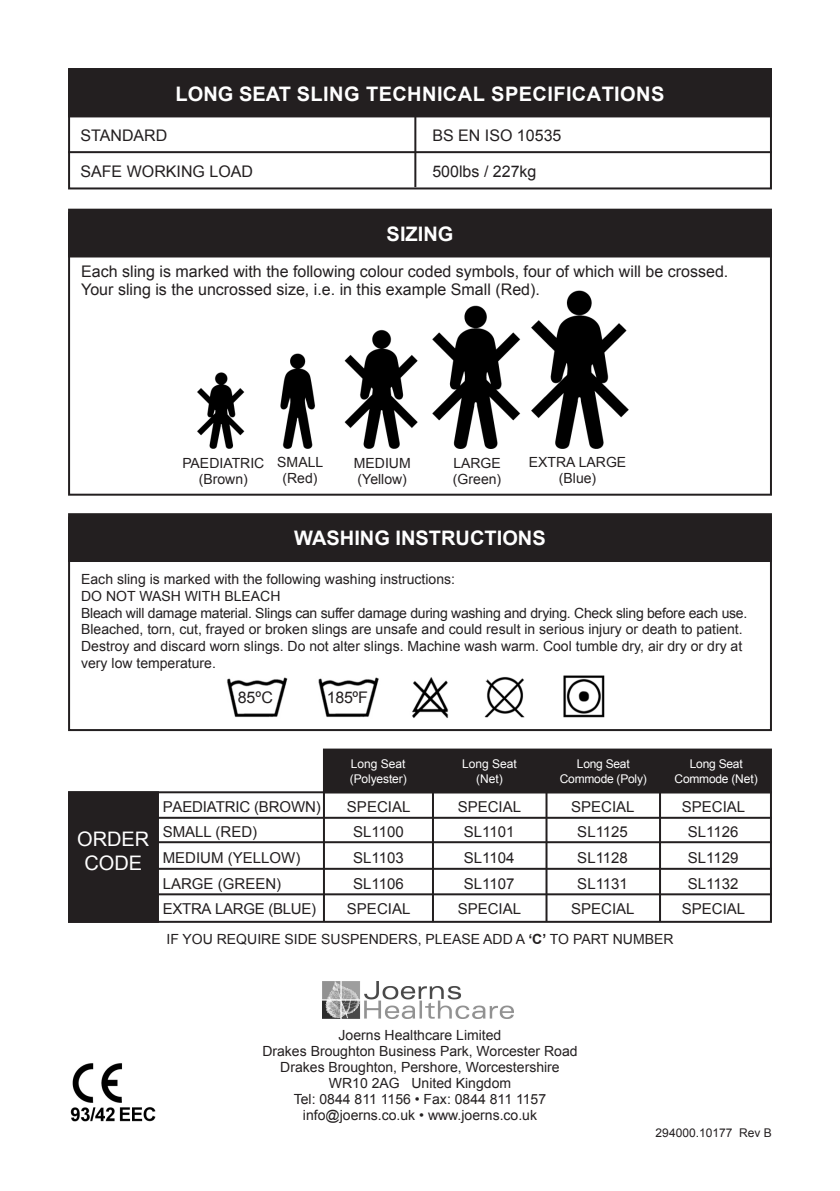
<style>
.page{position:relative;width:840px;height:1191px;background:#fff}
.page>*{position:absolute;margin:0;border:0;box-sizing:border-box;transform-origin:0 0}
.t1{font:700 20px "Arial";letter-spacing:.02em;color:#fff}
.t2{font:700 20px "Arial";color:#fff}
.t3{font:20px "Arial";color:#fff}
.t4{font:16px/18.8px "Arial";color:#231f20}
.t5{font:15px "Arial";color:#231f20}
.t6{font:15px "Arial";letter-spacing:-.02em;color:#231f20}
.t7{font:14px/16.8px "Arial";color:#231f20}
.t8{font:14px "Arial";letter-spacing:-.02em;color:#231f20}
.t9{font:12px "Arial";letter-spacing:-.02em;color:#fff}
.t10{font:12px "Arial";color:#231f20}
.t11{font:12px "Arial";color:#fff}
.s1{font-weight:700}
</style>
<div class="page">
<img style="left:227px;top:675px;width:378px;height:43px">
<img style="left:197px;top:290px;width:431px;height:158px">
<div style="left:68px;top:68px;width:703px;height:121px;border:2px solid #231f20"></div>
<div style="left:69px;top:70px;width:701px;height:46px;background:#231f20"></div>
<div style="left:68px;top:69px;width:703px;height:48px;border:2px solid #231f20"></div>
<hr style="left:414px;top:115px;width:2px;height:72px;background:#231f20">
<div style="left:69px;top:210px;width:701px;height:46px;background:#231f20"></div>
<div style="left:68px;top:209px;width:703px;height:48px;border:2px solid #231f20"></div>
<div style="left:68px;top:212px;width:703px;height:284px;border:2px solid #231f20"></div>
<div style="left:69px;top:514px;width:701px;height:47px;background:#231f20"></div>
<div style="left:68px;top:513px;width:703px;height:49px;border:2px solid #231f20"></div>
<div style="left:68px;top:516px;width:703px;height:215px;border:2px solid #231f20"></div>
<hr style="left:68px;top:151px;width:703px;height:2px;background:#231f20">
<div style="left:68px;top:791px;width:703px;height:131px;border:2px solid #231f20"></div>
<hr style="left:68px;top:817px;width:703px;height:2px;background:#231f20">
<hr style="left:68px;top:841px;width:703px;height:2px;background:#231f20">
<hr style="left:68px;top:868px;width:703px;height:2px;background:#231f20">
<hr style="left:68px;top:893px;width:703px;height:2px;background:#231f20">
<div style="left:69px;top:792px;width:89px;height:130px;background:#231f20"></div>
<div style="left:68px;top:791px;width:91px;height:131px;border:2px solid #231f20"></div>
<hr style="left:323px;top:791px;width:2px;height:130px;background:#231f20">
<div style="left:324px;top:749px;width:446px;height:43px;background:#231f20"></div>
<div style="left:323px;top:748px;width:448px;height:45px;border:2px solid #231f20"></div>
<hr style="left:432px;top:788px;width:2px;height:134px;background:#231f20">
<hr style="left:545px;top:790px;width:2px;height:131px;background:#231f20">
<hr style="left:658px;top:791px;width:2px;height:130px;background:#231f20">
<img style="left:70px;top:1063px;width:86px;height:59px">
<img style="left:322px;top:981px;width:191px;height:37px">
<p class="t1" style="left:175px;top:81px;width:490px">LONG SEAT SLING TECHNICAL SPECIFICATIONS</p>
<p class="t4" style="left:80px;top:126px;width:88px">STANDARD</p>
<p class="t4" style="left:432px;top:126px;width:130px">BS EN ISO 10535</p>
<p class="t4" style="left:80px;top:162px;width:174px">SAFE WORKING LOAD</p>
<p class="t4" style="left:432px;top:162px;width:106px">500lbs / 227kg</p>
<p class="t2" style="left:386px;top:221px;width:68px">SIZING</p>
<p class="t4" style="left:81px;top:262px;width:648px">Each sling is marked with the following colour coded symbols, four of which will be crossed.<br>Your sling is the uncrossed size, i.e. in this example Small (Red).</p>
<p class="t7" style="left:182px;top:454px;width:83px">PAEDIATRIC</p>
<p class="t7" style="left:199px;top:471px;width:50px">(Brown)</p>
<p class="t7" style="left:277px;top:453px;width:47px">SMALL</p>
<p class="t7" style="left:282px;top:470px;width:37px">(Red)</p>
<p class="t7" style="left:354px;top:454px;width:58px">MEDIUM</p>
<p class="t7" style="left:357px;top:471px;width:51px">(Yellow)</p>
<p class="t7" style="left:453px;top:454px;width:49px">LARGE</p>
<p class="t7" style="left:452px;top:471px;width:50px">(Green)</p>
<p class="t7" style="left:528px;top:453px;width:99px">EXTRA LARGE</p>
<p class="t7" style="left:558px;top:470px;width:39px">(Blue)</p>
<p class="t2" style="left:294px;top:525px;width:253px">WASHING INSTRUCTIONS</p>
<p class="t7" style="left:81px;top:571px;width:375px">Each sling is marked with the following washing instructions:</p>
<p class="t7" style="left:81px;top:587px;width:201px">DO NOT WASH WITH BLEACH</p>
<p class="t8" style="left:81px;top:603px;width:667px">Bleach will damage material. Slings can suffer damage during washing and drying. Check sling before each use.</p>
<p class="t7" style="left:81px;top:621px;width:662px">Bleached, torn, cut, frayed or broken slings are unsafe and could result in serious injury or death to patient.</p>
<p class="t7" style="left:81px;top:638px;width:662px">Destroy and discard worn slings. Do not alter slings. Machine wash warm. Cool tumble dry, air dry or dry at very low temperature.</p>
<p class="t4" style="left:237px;top:688px;width:37px">85ºC</p>
<p class="t4" style="left:326px;top:688px;width:43px">185ºF</p>
<p class="t3" style="left:77px;top:825px;width:74px">ORDER</p>
<p class="t3" style="left:84px;top:849px;width:59px">CODE</p>
<p class="t11" style="left:350px;top:756px;width:56px">Long Seat</p>
<p class="t9" style="left:349px;top:770px;width:58px">(Polyester)</p>
<p class="t11" style="left:462px;top:756px;width:56px">Long Seat</p>
<p class="t9" style="left:476px;top:770px;width:28px">(Net)</p>
<p class="t9" style="left:576px;top:756px;width:54px">Long Seat</p>
<p class="t9" style="left:559px;top:770px;width:88px">Commode (Poly)</p>
<p class="t9" style="left:689px;top:756px;width:54px">Long Seat</p>
<p class="t9" style="left:674px;top:770px;width:85px">Commode (Net)</p>
<p class="t5" style="left:163px;top:796px;width:159px">PAEDIATRIC (BROWN)</p>
<p class="t5" style="left:347px;top:796px;width:65px">SPECIAL</p>
<p class="t5" style="left:457px;top:796px;width:65px">SPECIAL</p>
<p class="t5" style="left:571px;top:796px;width:65px">SPECIAL</p>
<p class="t5" style="left:681px;top:796px;width:65px">SPECIAL</p>
<p class="t5" style="left:163px;top:822px;width:96px">SMALL (RED)</p>
<p class="t5" style="left:353px;top:822px;width:52px">SL1100</p>
<p class="t5" style="left:463px;top:822px;width:52px">SL1101</p>
<p class="t5" style="left:577px;top:822px;width:52px">SL1125</p>
<p class="t5" style="left:687px;top:822px;width:52px">SL1126</p>
<p class="t5" style="left:163px;top:848px;width:139px">MEDIUM (YELLOW)</p>
<p class="t5" style="left:353px;top:848px;width:52px">SL1103</p>
<p class="t5" style="left:463px;top:848px;width:52px">SL1104</p>
<p class="t5" style="left:577px;top:848px;width:52px">SL1128</p>
<p class="t5" style="left:687px;top:848px;width:52px">SL1129</p>
<p class="t5" style="left:163px;top:873px;width:120px">LARGE (GREEN)</p>
<p class="t5" style="left:353px;top:873px;width:52px">SL1106</p>
<p class="t5" style="left:463px;top:873px;width:52px">SL1107</p>
<p class="t5" style="left:577px;top:873px;width:52px">SL1131</p>
<p class="t5" style="left:687px;top:873px;width:52px">SL1132</p>
<p class="t6" style="left:163px;top:899px;width:155px">EXTRA LARGE (BLUE)</p>
<p class="t5" style="left:347px;top:899px;width:65px">SPECIAL</p>
<p class="t5" style="left:457px;top:899px;width:65px">SPECIAL</p>
<p class="t5" style="left:571px;top:899px;width:65px">SPECIAL</p>
<p class="t5" style="left:681px;top:899px;width:65px">SPECIAL</p>
<p class="t7" style="left:166px;top:930px;width:508px">IF YOU REQUIRE SIDE SUSPENDERS, PLEASE ADD A <span class="s1">‘C’</span> TO PART NUMBER</p>
<p class="t7" style="left:338px;top:1026px;width:164px">Joerns Healthcare Limited</p>
<p class="t7" style="left:262px;top:1042px;width:316px">Drakes Broughton Business Park, Worcester Road</p>
<p class="t7" style="left:280px;top:1058px;width:281px">Drakes Broughton, Pershore, Worcestershire</p>
<p class="t7" style="left:329px;top:1074px;width:184px">WR10 2AG United Kingdom</p>
<p class="t7" style="left:293px;top:1090px;width:254px">Tel: 0844 811 1156 • Fax: 0844 811 1157</p>
<p class="t7" style="left:303px;top:1106px;width:235px">info@joerns.co.uk • www.joerns.co.uk</p>
<p class="t10" style="left:655px;top:1125px;width:118px">294000.10177 Rev B</p>
</div>
